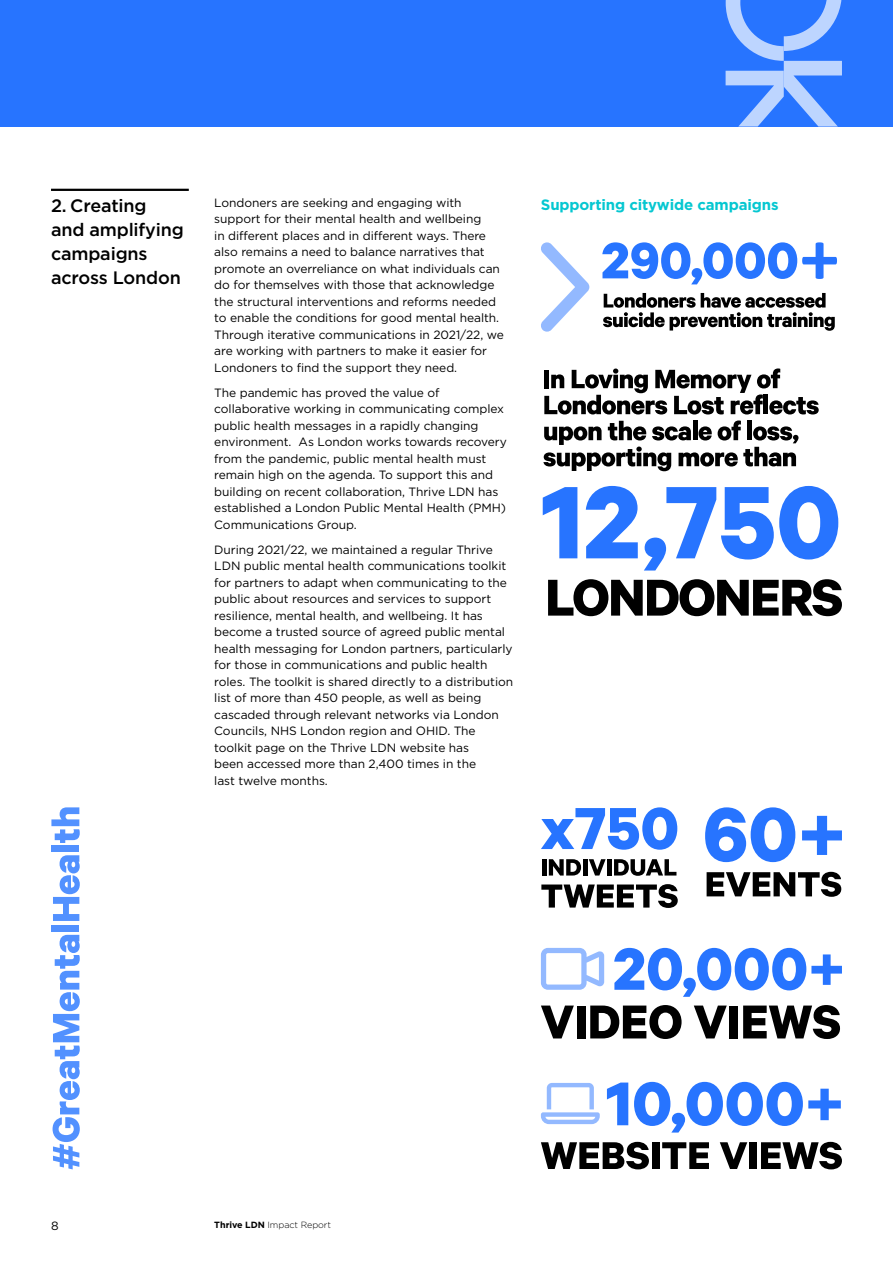
<style>
.page{position:relative;width:893px;height:1263px;background:#fff}
.page>*{position:absolute;margin:0;border:0;box-sizing:border-box;transform-origin:0 0}
.t1{font:500 18px/24px "Gotham";letter-spacing:-.01em;color:#000}
.t2{font:700 15px "Gotham";letter-spacing:-.01em;color:#05c7d1}
.t3{font:12px/16.5px "Gotham";letter-spacing:-.005em;color:#000}
.t4{font:300 9px "Gotham";letter-spacing:-.005em;color:#000}
.s1{font-weight:700}
</style>
<div class="page">
<div style="left:0;top:0;width:893px;height:127px;background:#2774ff"></div>
<svg style="left:726px;top:0;width:116px;height:127px"></svg>
<hr style="left:51px;top:189px;width:138px;height:2px;background:#000">
<svg style="left:541px;top:242px;width:48px;height:90px"></svg>
<svg style="left:603px;top:293px;width:232px;height:38px"></svg>
<svg style="left:543px;top:487px;width:34px;height:71px"></svg>
<svg style="left:586px;top:486px;width:52px;height:72px"></svg>
<svg style="left:644px;top:486px;width:194px;height:84px"></svg>
<svg style="left:544px;top:368px;width:275px;height:46px"></svg>
<svg style="left:543px;top:420px;width:255px;height:51px"></svg>
<svg style="left:548px;top:579px;width:294px;height:37px"></svg>
<svg style="left:541px;top:807px;width:136px;height:43px"></svg>
<hr style="left:542px;top:859px;width:4px;height:16px;background:#000">
<svg style="left:549px;top:859px;width:32px;height:16px"></svg>
<hr style="left:583px;top:859px;width:4px;height:16px;background:#000">
<svg style="left:589px;top:859px;width:17px;height:16px"></svg>
<hr style="left:607px;top:859px;width:4px;height:16px;background:#000">
<svg style="left:614px;top:859px;width:62px;height:17px"></svg>
<svg style="left:541px;top:884px;width:137px;height:24px"></svg>
<svg style="left:705px;top:807px;width:90px;height:55px"></svg>
<svg style="left:802px;top:816px;width:40px;height:39px"></svg>
<svg style="left:707px;top:872px;width:134px;height:25px"></svg>
<svg style="left:53px;top:935px;width:27px;height:234px"></svg>
<div style="left:51px;top:925px;width:28px;height:6px;background:#5291ff"></div>
<svg style="left:53px;top:855px;width:27px;height:66px"></svg>
<div style="left:51px;top:845px;width:28px;height:7px;background:#5291ff"></div>
<svg style="left:51px;top:807px;width:29px;height:36px"></svg>
<svg style="left:614px;top:948px;width:228px;height:49px"></svg>
<svg style="left:541px;top:1005px;width:33px;height:33px"></svg>
<div style="left:577px;top:1005px;width:8px;height:33px;background:#000"></div>
<svg style="left:590px;top:1005px;width:92px;height:34px"></svg>
<svg style="left:694px;top:1005px;width:33px;height:33px"></svg>
<div style="left:730px;top:1005px;width:8px;height:33px;background:#000"></div>
<svg style="left:743px;top:1005px;width:97px;height:34px"></svg>
<svg style="left:541px;top:948px;width:63px;height:42px"></svg>
<svg style="left:607px;top:1082px;width:21px;height:43px"></svg>
<svg style="left:634px;top:1082px;width:207px;height:50px"></svg>
<svg style="left:541px;top:1142px;width:108px;height:27px"></svg>
<div style="left:652px;top:1142px;width:7px;height:27px;background:#000"></div>
<svg style="left:662px;top:1142px;width:47px;height:27px"></svg>
<svg style="left:720px;top:1142px;width:27px;height:27px"></svg>
<div style="left:750px;top:1142px;width:7px;height:27px;background:#000"></div>
<svg style="left:761px;top:1142px;width:81px;height:27px"></svg>
<svg style="left:541px;top:1083px;width:59px;height:41px"></svg>
<svg style="left:602px;top:242px;width:235px;height:42px"></svg>
<p class="t3" style="left:214px;top:194px;width:291px">Londoners are seeking and engaging with support for their mental health and wellbeing<br>in different places and in different ways. There also remains a need to balance narratives that promote an overreliance on what individuals can do for themselves with those that acknowledge the structural interventions and reforms needed to enable the conditions for good mental health.<br>Through iterative communications in 2021/22, we are working with partners to make it easier for Londoners to find the support they need.</p>
<p class="t3" style="left:214px;top:384px;width:294px">The pandemic has proved the value of collaborative working in communicating complex public health messages in a rapidly changing environment. As London works towards recovery from the pandemic, public mental health must remain high on the agenda. To support this and building on recent collaboration, Thrive LDN has established a London Public Mental Health (PMH)<br>Communications Group.</p>
<p class="t3" style="left:214px;top:541px;width:300px">During 2021/22, we maintained a regular Thrive LDN public mental health communications toolkit for partners to adapt when communicating to the public about resources and services to support resilience, mental health, and wellbeing. It has become a trusted source of agreed public mental health messaging for London partners, particularly for those in communications and public health roles. The toolkit is shared directly to a distribution list of more than 450 people, as well as being cascaded through relevant networks via London Councils, NHS London region and OHID. The toolkit page on the Thrive LDN website has<br>been accessed more than 2,400 times in the<br>last twelve months.</p>
<h1 class="t1" style="left:51px;top:193px;width:97px">2. Creating</h1>
<p class="t2" style="left:541px;top:196px;width:239px">Supporting citywide campaigns</p>
<h1 class="t1" style="left:51px;top:217px;width:134px">and amplifying campaigns across London</h1>
<p class="t3" style="left:51px;top:1217px;width:9px">8</p>
<p class="t4" style="left:214px;top:1219px;width:118px"><span class="s1">Thrive LDN</span> Impact Report</p>
</div>
